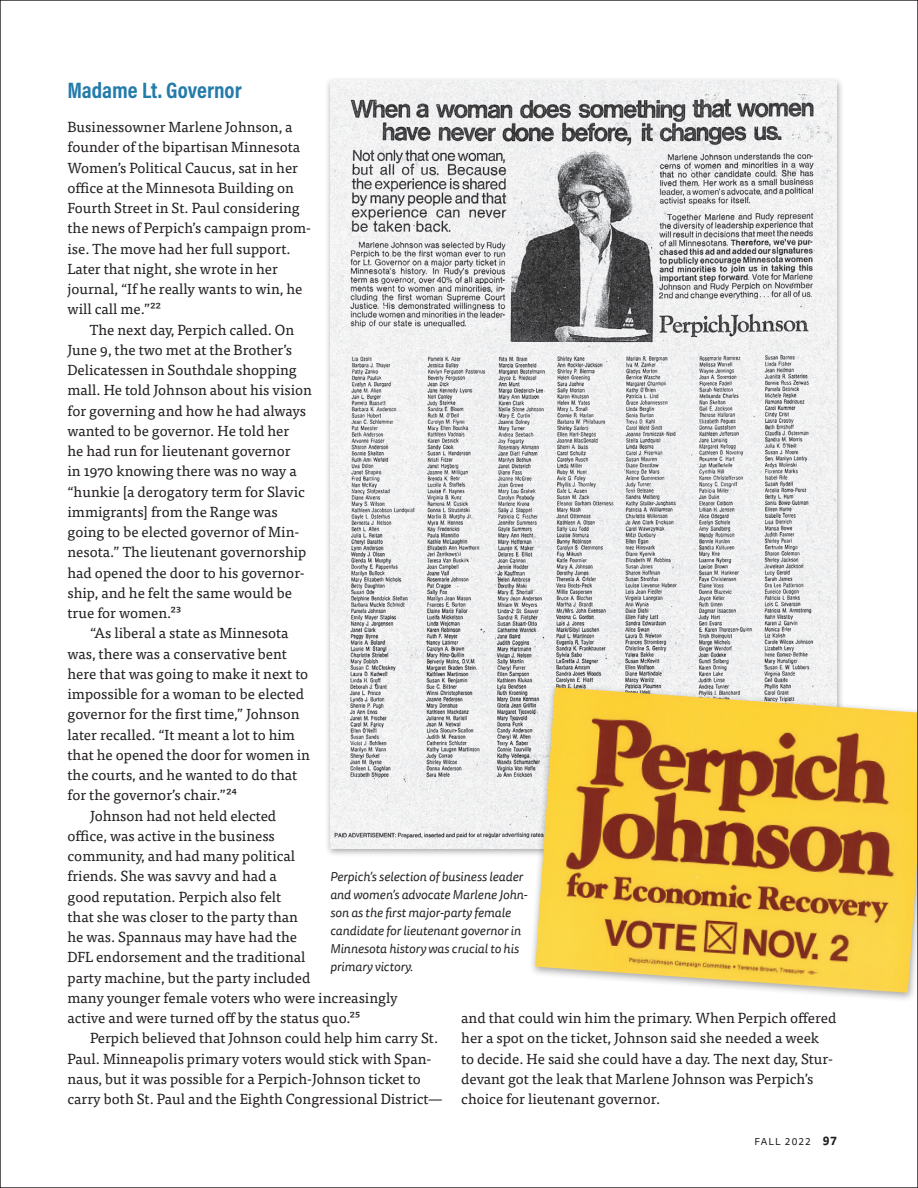
<style>
.page{position:relative;width:918px;height:1188px;background:#fff}
.page>*{position:absolute;margin:0;border:0;box-sizing:border-box;transform-origin:0 0}
.t1{font:700 22.5px "Acumin Pro Cond";color:#247baa}
.t2{font:14.55px/20.2px "Tisa Pro";color:#231f20}
.t3{font:italic 12.75px/18px "Tisa Sans Pro";color:#231f20}
.t4{font:10.05px "Tisa Sans Pro";letter-spacing:.1em;color:#231f20}
.s1{font-weight:700;font-size:12px}
</style>
<div class="page">
<div style="left:324px;top:77px;width:520px;height:780px;background:#231f20;opacity:.4"></div>
<img style="left:330px;top:81px;width:507px;height:767px">
<div style="left:529px;top:683px;width:389px;height:320px;background:#231f20;opacity:.4"></div>
<img style="left:535px;top:687px;width:381px;height:306px">
<h1 class="t1" style="left:68px;top:75px;width:176px">Madame Lt. Governor</h1>
<p class="t2" style="left:68px;top:116px;width:245px">Businessowner Marlene Johnson, a founder of the bipartisan Minnesota Women’s Political Caucus, sat in her office at the Minnesota Building on Fourth Street in St. Paul considering the news of Perpich’s campaign prom&shy;ise. The move had her full support.<br>Later that night, she wrote in her journal, “If he really wants to win, he will call me.”22</p>
<p class="t2" style="left:90px;top:319px;width:206px">The next day, Perpich called. On</p>
<p class="t2" style="left:68px;top:339px;width:226px">June 9, the two met at the Brother’s</p>
<p class="t2" style="left:68px;top:359px;width:231px">Delicatessen in Southdale shopping</p>
<p class="t2" style="left:68px;top:379px;width:246px">mall. He told Johnson about his vision</p>
<p class="t2" style="left:68px;top:400px;width:240px">for governing and how he had always</p>
<p class="t2" style="left:68px;top:420px;width:223px">wanted to be governor. He told her</p>
<p class="t2" style="left:68px;top:440px;width:225px">he had run for lieutenant governor</p>
<p class="t2" style="left:68px;top:460px;width:231px">in 1970 knowing there was no way a</p>
<p class="t2" style="left:68px;top:481px;width:239px">“hunkie [a derogatory term for Slavic</p>
<p class="t2" style="left:68px;top:501px;width:212px">immigrants] from the Range was</p>
<p class="t2" style="left:68px;top:521px;width:233px">going to be elected governor of Min-</p>
<p class="t2" style="left:68px;top:541px;width:241px">nesota.” The lieutenant governorship</p>
<p class="t2" style="left:68px;top:562px;width:239px">had opened the door to his governor-</p>
<p class="t2" style="left:68px;top:582px;width:226px">ship, and he felt the same would be</p>
<p class="t2" style="left:68px;top:602px;width:115px">true for women.23</p>
<p class="t2" style="left:90px;top:622px;width:200px">“As liberal a state as Minnesota</p>
<p class="t2" style="left:68px;top:643px;width:221px">was, there was a conservative bent</p>
<p class="t2" style="left:68px;top:663px;width:242px">here that was going to make it next to</p>
<p class="t2" style="left:68px;top:683px;width:238px">impossible for a woman to be elected</p>
<p class="t2" style="left:68px;top:703px;width:234px">governor for the first time,” Johnson</p>
<p class="t2" style="left:68px;top:724px;width:229px">later recalled. “It meant a lot to him</p>
<p class="t2" style="left:68px;top:744px;width:244px">that he opened the door for women in</p>
<p class="t2" style="left:68px;top:764px;width:231px">the courts, and he wanted to do that</p>
<p class="t2" style="left:68px;top:784px;width:171px">for the governor’s chair.”24</p>
<p class="t2" style="left:90px;top:805px;width:188px">Johnson had not held elected</p>
<p class="t2" style="left:68px;top:825px;width:209px">office, was active in the business</p>
<p class="t2" style="left:68px;top:845px;width:229px">community, and had many political</p>
<p class="t2" style="left:68px;top:865px;width:211px">friends. She was savvy and had a</p>
<p class="t2" style="left:68px;top:886px;width:215px">good reputation. Perpich also felt</p>
<p class="t2" style="left:68px;top:906px;width:232px">that she was closer to the party than</p>
<p class="t2" style="left:68px;top:926px;width:231px">he was. Spannaus may have had the</p>
<p class="t2" style="left:68px;top:946px;width:240px">DFL endorsement and the traditional</p>
<p class="t2" style="left:68px;top:967px;width:245px">party machine, but the party included</p>
<p class="t2" style="left:68px;top:987px;width:332px">many younger female voters who were increasingly</p>
<p class="t2" style="left:68px;top:1007px;width:295px">active and were turned off by the status quo.25</p>
<p class="t2" style="left:90px;top:1027px;width:350px">Perpich believed that Johnson could help him carry St.</p>
<p class="t2" style="left:68px;top:1048px;width:365px">Paul. Minneapolis primary voters would stick with Span-</p>
<p class="t2" style="left:68px;top:1068px;width:355px">naus, but it was possible for a Perpich-Johnson ticket to</p>
<p class="t2" style="left:68px;top:1088px;width:377px">carry both St. Paul and the Eighth Congressional District—</p>
<p class="t3" style="left:330px;top:868px;width:199px">Perpich’s selection of business leader and women’s advocate Marlene John&shy;son as the first major-party female candidate for lieutenant governor in Minnesota history was crucial to his primary victory.</p>
<p class="t2" style="left:461px;top:1007px;width:377px">and that could win him the primary. When Perpich offered her a spot on the ticket, Johnson said she needed a week<br>to decide. He said she could have a day. The next day, Stur&shy;devant got the leak that Marlene Johnson was Perpich’s choice for lieutenant governor.</p>
<p class="t4" style="left:755px;top:1134px;width:84px">FALL 2022 <span class="s1">97</span></p>
</div>
